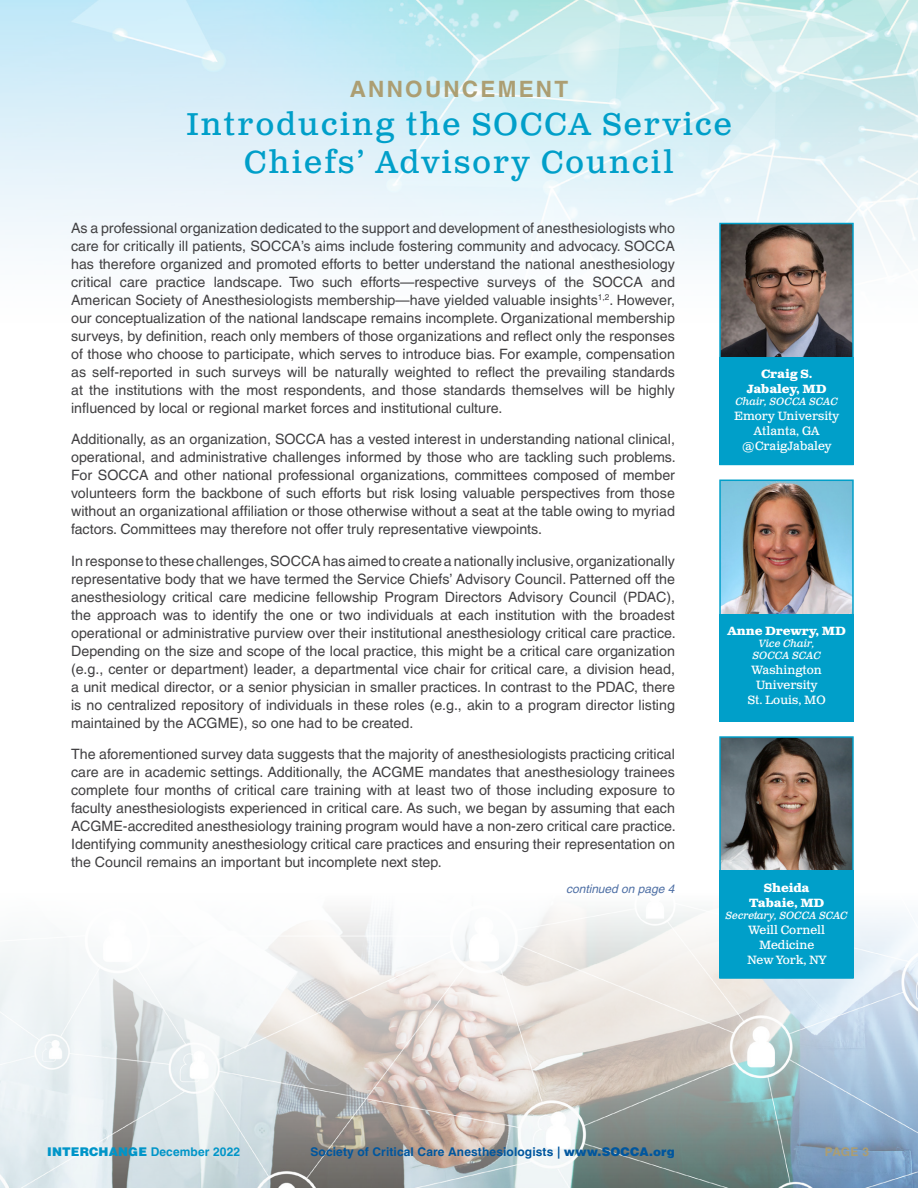
<style>
.page{position:relative;width:918px;height:1188px;background:#fff}
.page>*{position:absolute;margin:0;border:0;box-sizing:border-box;transform-origin:0 0}
.headlines{font:31.5px/37.8px "Clarendon Text Pro";letter-spacing:.07em;color:#009fc9;text-align:center}
.SUBS{font:700 22.5px "Helvetica LT Pro";letter-spacing:.1em;color:#ac9e72}
.body_copy{font:14.25px/18px "Helvetica LT Pro";color:#414042;text-align:justify}
.t1{font:12px/15px "Clarendon Text Pro";color:#fff;text-align:center}
.t2{font:700 12px "Helvetica LT Pro";letter-spacing:.01em;color:#00569e}
.t3{font:700 12px/15px "Clarendon Text Pro";letter-spacing:-.01em;color:#fff;text-align:center}
.t4{font:700 12px "Helvetica LT Pro";letter-spacing:.01em;color:#0095c8}
.body_copy-2{font:italic 12px "Helvetica LT Pro";color:#4f70a5}
.t5{font:700 12px "Helvetica LT Pro";color:#ac9e72}
.t6{font:italic 10.5px/12px "Clarendon Text Pro";letter-spacing:-.02em;color:#fff;text-align:center}
.s1{font-weight:900}
</style>
<div class="page">
<img style="left:0;top:908px;width:918px;height:280px">
<img style="left:0;top:0;width:918px;height:261px">
<img style="left:722px;top:226px;width:129px;height:131px">
<div style="left:719px;top:223px;width:135px;height:242px;border:2px solid #009fc9"></div>
<div style="left:719px;top:357px;width:135px;height:108px;background:#009fc9"></div>
<img style="left:722px;top:483px;width:129px;height:131px">
<div style="left:719px;top:480px;width:135px;height:242px;border:2px solid #009fc9"></div>
<div style="left:719px;top:614px;width:135px;height:107px;background:#009fc9"></div>
<img style="left:722px;top:739px;width:129px;height:132px">
<div style="left:719px;top:736px;width:135px;height:243px;border:2px solid #009fc9"></div>
<div style="left:719px;top:871px;width:135px;height:107px;background:#009fc9"></div>
<p class="SUBS" style="left:350px;top:76px;width:220px">ANNOUNCEMENT</p>
<p class="headlines" style="left:186px;top:107px;width:547px">Introducing the SOCCA Service<br>Chiefs’ Advisory Council</p>
<p class="body_copy" style="left:71px;top:219px;width:605px">As a professional organization dedicated to the support and development of anesthesiologists who care for critically ill patients, SOCCA’s aims include fostering community and advocacy. SOCCA has therefore organized and promoted efforts to better understand the national anesthesiology critical care practice landscape. Two such efforts—respective surveys of the SOCCA and American Society of Anesthesiologists membership—have yielded valuable insights<sup>1,2</sup>. However, our conceptualization of the national landscape remains incomplete. Organizational membership surveys, by definition, reach only members of those organizations and reflect only the responses of those who choose to participate, which serves to introduce bias. For example, compensation as self-reported in such surveys will be naturally weighted to reflect the prevailing standards at the institutions with the most respondents, and those standards themselves will be highly influenced by local or regional market forces and institutional culture.</p>
<p class="body_copy" style="left:71px;top:430px;width:606px">Additionally, as an organization, SOCCA has a vested interest in understanding national clinical, operational, and administrative challenges informed by those who are tackling such problems.<br>For SOCCA and other national professional organizations, committees composed of member volunteers form the backbone of such efforts but risk losing valuable perspectives from those without an organizational affiliation or those otherwise without a seat at the table owing to myriad factors. Committees may therefore not offer truly representative viewpoints.</p>
<p class="body_copy" style="left:71px;top:552px;width:606px">In response to these challenges, SOCCA has aimed to create a nationally inclusive, organizationally representative body that we have termed the Service Chiefs’ Advisory Council. Patterned off the anesthesiology critical care medicine fellowship Program Directors Advisory Council (PDAC), the approach was to identify the one or two individuals at each institution with the broadest operational or administrative purview over their institutional anesthesiology critical care practice.<br>Depending on the size and scope of the local practice, this might be a critical care organization (e.g., center or department) leader, a departmental vice chair for critical care, a division head, a unit medical director, or a senior physician in smaller practices. In contrast to the PDAC, there is no centralized repository of individuals in these roles (e.g., akin to a program director listing maintained by the ACGME), so one had to be created.</p>
<p class="body_copy" style="left:71px;top:745px;width:606px">The aforementioned survey data suggests that the majority of anesthesiologists practicing critical care are in academic settings. Additionally, the ACGME mandates that anesthesiology trainees complete four months of critical care training with at least two of those including exposure to faculty anesthesiologists experienced in critical care. As such, we began by assuming that each ACGME-accredited anesthesiology training program would have a non-zero critical care practice.<br>Identifying community anesthesiology critical care practices and ensuring their representation on the Council remains an important but incomplete next step.</p>
<p class="body_copy-2" style="left:566px;top:882px;width:110px">continued on page 4</p>
<p class="t3" style="left:747px;top:367px;width:81px">Craig S.<br>Jabaley, MD</p>
<p class="t6" style="left:735px;top:396px;width:104px">Chair, SOCCA SCAC</p>
<p class="t1" style="left:734px;top:409px;width:106px">Emory University</p>
<p class="t1" style="left:754px;top:424px;width:67px">Atlanta, GA</p>
<p class="t1" style="left:742px;top:439px;width:91px">@CraigJabaley</p>
<p class="t3" style="left:728px;top:624px;width:120px">Anne Drewry, MD</p>
<p class="t6" style="left:753px;top:638px;width:70px">Vice Chair,<br>SOCCA SCAC</p>
<p class="t1" style="left:752px;top:663px;width:72px">Washington<br>University</p>
<p class="t1" style="left:748px;top:693px;width:79px">St. Louis, MO</p>
<p class="t3" style="left:749px;top:881px;width:77px">Sheida<br>Tabaie, MD</p>
<p class="t6" style="left:726px;top:909px;width:124px">Secretary, SOCCA SCAC</p>
<p class="t1" style="left:748px;top:923px;width:78px">Weill Cornell<br>Medicine</p>
<p class="t1" style="left:747px;top:953px;width:81px">New York, NY</p>
<p class="t4" style="left:47px;top:1145px;width:194px"><span class="s1">INTERCHANGE</span> December 2022</p>
<p class="t2" style="left:310px;top:1145px;width:366px">Society of Critical Care Anesthesiologists | <span class="s1">www.SOCCA.org</span></p>
<p class="t5" style="left:825px;top:1145px;width:46px">PAGE 3</p>
</div>
